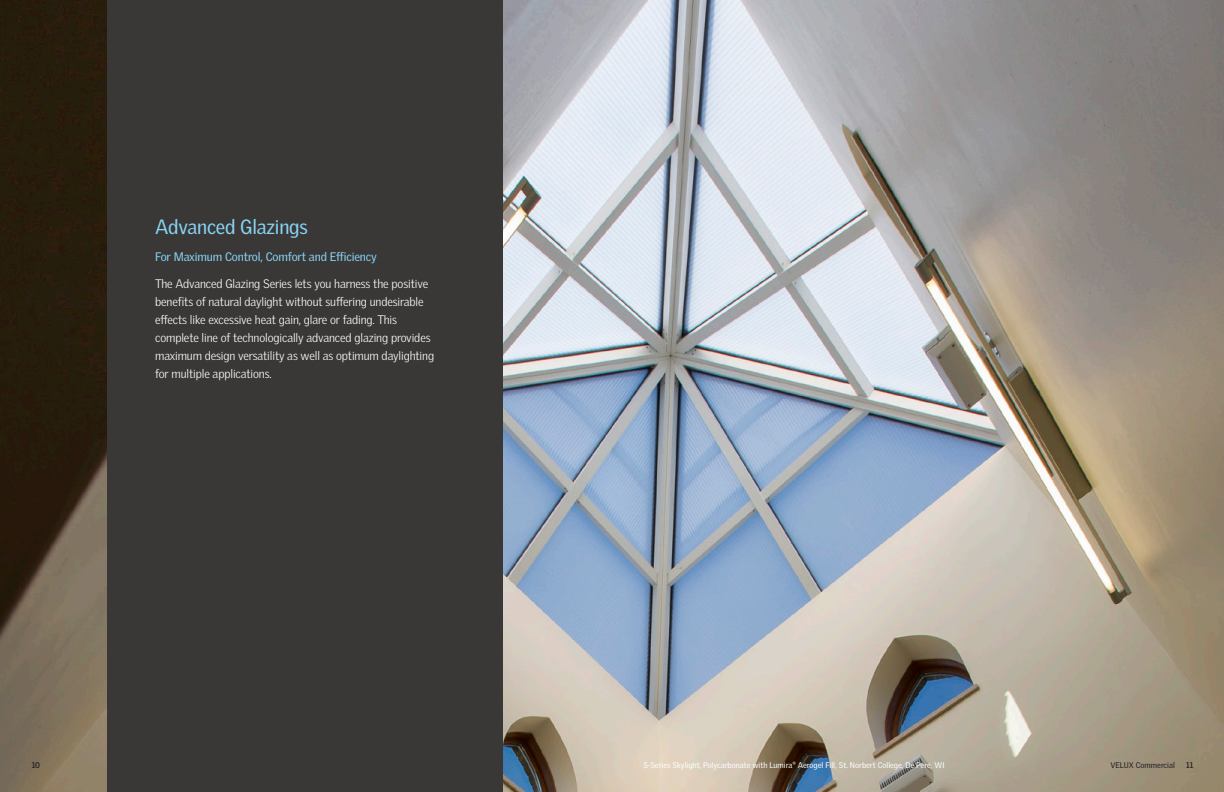
<style>
.page{position:relative;width:1224px;height:792px;background:#fff}
.page>*{position:absolute;margin:0;border:0;box-sizing:border-box;transform-origin:0 0}
.t1{font:20px "Velux Gothic";letter-spacing:-.01em;color:#89d3f4}
.t2{font:300 12px/18px "Velux Gothic";letter-spacing:-.01em;color:#fff}
.t3{font:12px "Velux Gothic";letter-spacing:-.01em;color:#89d3f4}
.Photo_Caption{font:8px "Velux Gothic";color:#fff}
.t4{font:8px "Velux Gothic";color:#231f20}
.t5{font:700 8px "Velux Gothic";color:#231f20}
</style>
<div class="page">
<img style="left:0;top:0;width:1224px;height:792px">
<div style="left:107px;top:0;width:396px;height:792px;background:#393837"></div>
<p class="t1" style="left:155px;top:215px;width:154px">Advanced Glazings</p>
<p class="t3" style="left:155px;top:250px;width:223px">For Maximum Control, Comfort and Efficiency</p>
<p class="t2" style="left:155px;top:275px;width:280px">The Advanced Glazing Series lets you harness the positive benefits of natural daylight without suffering undesirable effects like excessive heat gain, glare or fading. This complete line of technologically advanced glazing provides maximum design versatility as well as optimum daylighting for multiple applications.</p>
<p class="t5" style="left:32px;top:760px;width:10px">10</p>
<p class="Photo_Caption" style="left:644px;top:760px;width:302px">S-Series Skylight, Polycarbonate with Lumira® Aerogel Fill, St. Norbert College, De Pere, WI</p>
<p class="t4" style="left:1110px;top:760px;width:66px">VELUX Commercial</p>
<p class="t5" style="left:1186px;top:760px;width:9px">11</p>
</div>
